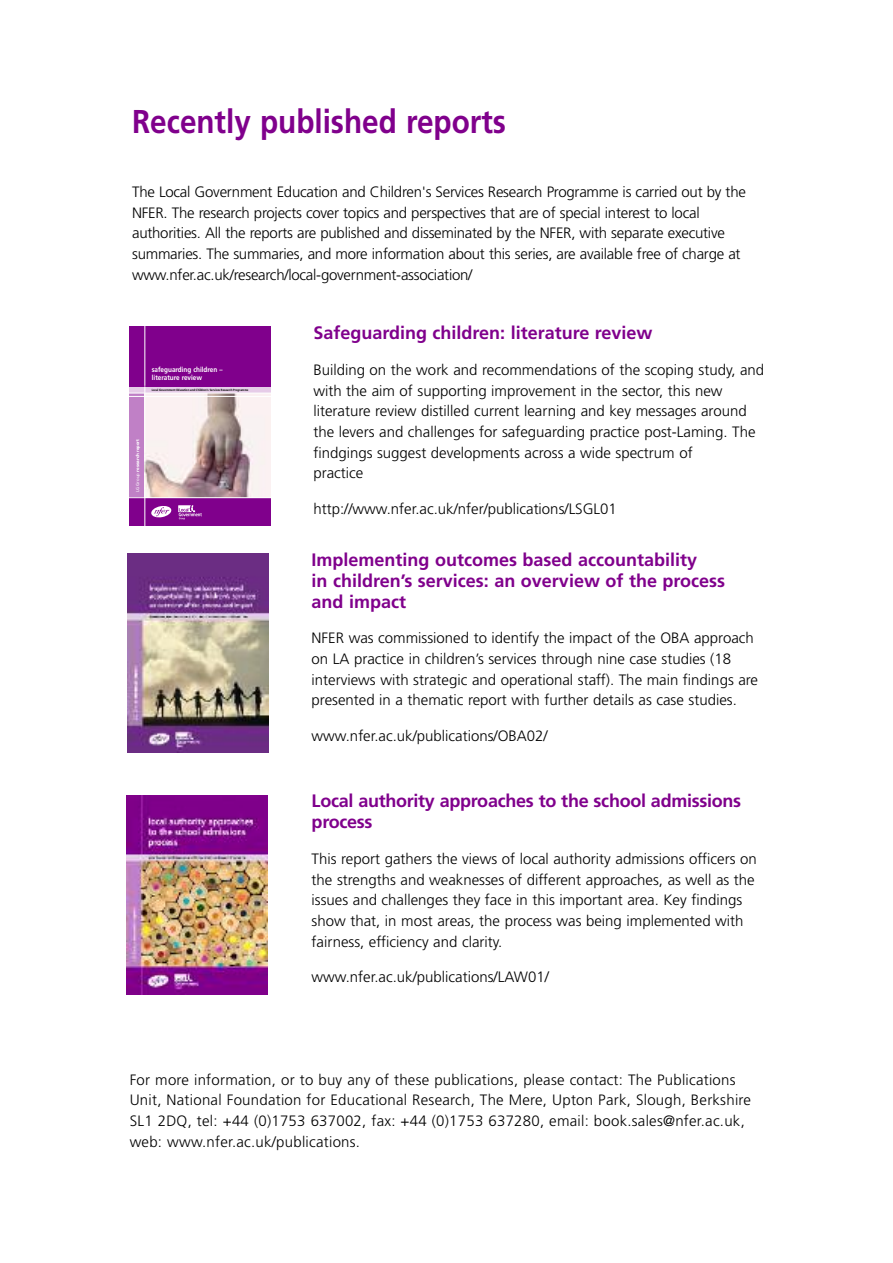
<style>
.page{position:relative;width:893px;height:1263px;background:#fff}
.page>*{position:absolute;margin:0;border:0;box-sizing:border-box;transform-origin:0 0}
.t1{font:700 33px "Frutiger";color:#80008c;scale:.9 1}
.t2{font:700 18px/21px "Frutiger";color:#80008c}
.t3{font:300 15px/20.7px "Frutiger";color:#000}
.t4{font:700 7.05px/7.5px "Frutiger";color:#fff;scale:.9 1}
.t5{font:900 4.2px "Frutiger";color:#fff}
.t6{font:700 3.15px "Frutiger";color:#000;scale:.9 1}
.s1{font-weight:400}
</style>
<div class="page">
<img style="left:127px;top:795px;width:141px;height:199px">
<img style="left:128px;top:553px;width:141px;height:199px">
<div style="left:130px;top:386px;width:140px;height:7px;background:#e6cce8"></div>
<div style="left:130px;top:327px;width:140px;height:59px;background:#80008c"></div>
<div style="left:130px;top:393px;width:140px;height:133px;background:#c080c6"></div>
<div style="left:130px;top:498px;width:140px;height:28px;background:#80008c"></div>
<hr style="left:145px;top:327px;width:1px;height:59px;background:#fff">
<hr style="left:132px;top:386px;width:138px;height:1px;background:#80008c">
<img style="left:146px;top:394px;width:124px;height:103px">
<hr style="left:130px;top:396px;width:140px;height:1px;background:#fff">
<hr style="left:145px;top:386px;width:1px;height:140px;background:#fff">
<hr style="left:130px;top:497px;width:140px;height:1px;background:#fff">
<hr style="left:130px;top:393px;width:140px;height:1px;background:#fff">
<svg style="left:151px;top:506px;width:20px;height:12px"></svg>
<svg style="left:178px;top:505px;width:24px;height:15px"></svg>
<p class="t1" style="left:132px;top:108px;width:417px">Recently published reports</p>
<p class="t3" style="left:132px;top:182px;width:615px">The Local Government Education and Children's Services Research Programme is carried out by the NFER. The research projects cover topics and perspectives that are of special interest to local authorities. All the reports are published and disseminated by the NFER, with separate executive summaries. The summaries, and more information about this series, are available free of charge at www.nfer.ac.uk/research/local-government-association/</p>
<p class="t4" style="left:152px;top:367px;width:80px">safeguarding children – literature review</p>
<p class="t6" style="left:152px;top:388px;width:109px">Local Government Education and Children's Services Research Programme</p>
<p class="t5" style="left:136px;top:492px;width:54px;rotate:-90deg"><span class="s1">LG Group</span> research report</p>
<p class="t2" style="left:313px;top:324px;width:341px">Safeguarding children: literature review</p>
<p class="t3" style="left:313px;top:360px;width:452px">Building on the work and recommendations of the scoping study, and with the aim of supporting improvement in the sector, this new literature review distilled current learning and key messages around the levers and challenges for safeguarding practice post-Laming. The findgings suggest developments across a wide spectrum of<br>practice</p>
<p class="t3" style="left:313px;top:500px;width:305px">http://www.nfer.ac.uk/nfer/publications/LSGL01</p>
<p class="t2" style="left:312px;top:550px;width:415px">Implementing outcomes based accountability<br>in children’s services: an overview of the process and impact</p>
<p class="t3" style="left:312px;top:629px;width:448px">NFER was commissioned to identify the impact of the OBA approach on LA practice in children’s services through nine case studies (18 interviews with strategic and operational staff). The main findings are presented in a thematic report with further details as case studies.</p>
<p class="t3" style="left:312px;top:726px;width:238px">www.nfer.ac.uk/publications/OBA02/</p>
<p class="t2" style="left:312px;top:792px;width:431px">Local authority approaches to the school admissions process</p>
<p class="t3" style="left:312px;top:849px;width:447px">This report gathers the views of local authority admissions officers on the strengths and weaknesses of different approaches, as well as the issues and challenges they face in this important area. Key findings show that, in most areas, the process was being implemented with fairness, efficiency and clarity.</p>
<p class="t3" style="left:312px;top:968px;width:239px">www.nfer.ac.uk/publications/LAW01/</p>
<p class="t3" style="left:130px;top:1070px;width:623px">For more information, or to buy any of these publications, please contact: The Publications Unit, National Foundation for Educational Research, The Mere, Upton Park, Slough, Berkshire SL1 2DQ, tel: +44 (0)1753 637002, fax: +44 (0)1753 637280, email: book.sales@nfer.ac.uk, web: www.nfer.ac.uk/publications.</p>
</div>
